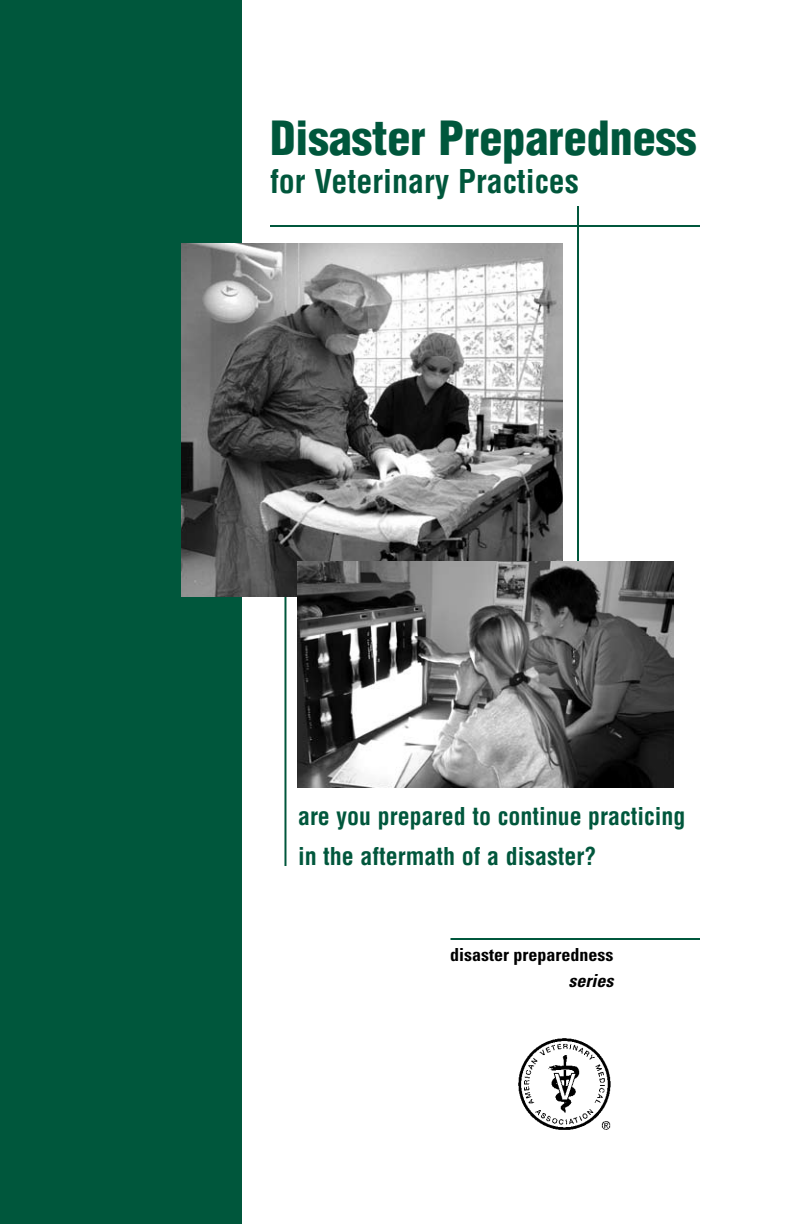
<style>
.page{position:relative;width:792px;height:1224px;background:#fff}
.page>*{position:absolute;margin:0;border:0;box-sizing:border-box;transform-origin:0 0}
.t1{font:900 condensed 46px "Helvetica";color:#00573c}
.t2{font:700 condensed 32px "Helvetica";color:#00573c}
.t3{font:700 condensed 24px/40px "Helvetica";color:#00573c}
.t4{font:700 condensed 18px "Univers";color:#000}
.t5{font:italic 700 condensed 18px "Univers";color:#000}
</style>
<div class="page">
<div style="left:0;top:0;width:241px;height:1224px;background:#00573c"></div>
<img style="left:518px;top:1038px;width:93px;height:92px">
<hr style="left:450px;top:938px;width:250px;height:2px;background:#00573c">
<hr style="left:270px;top:225px;width:430px;height:2px;background:#00573c">
<hr style="left:577px;top:206px;width:2px;height:388px;background:#00573c">
<hr style="left:284px;top:515px;width:2px;height:351px;background:#00573c">
<img style="left:182px;top:243px;width:380px;height:354px">
<img style="left:297px;top:562px;width:376px;height:225px">
<h1 class="t1" style="left:270px;top:109px;width:428px">Disaster Preparedness</h1>
<h2 class="t2" style="left:270px;top:161px;width:311px">for Veterinary Practices</h2>
<p class="t3" style="left:298px;top:797px;width:389px">are you prepared to continue practicing in the aftermath of a disaster?</p>
<p class="t4" style="left:450px;top:944px;width:165px">disaster preparedness</p>
<p class="t5" style="left:569px;top:970px;width:46px">series</p>
</div>
